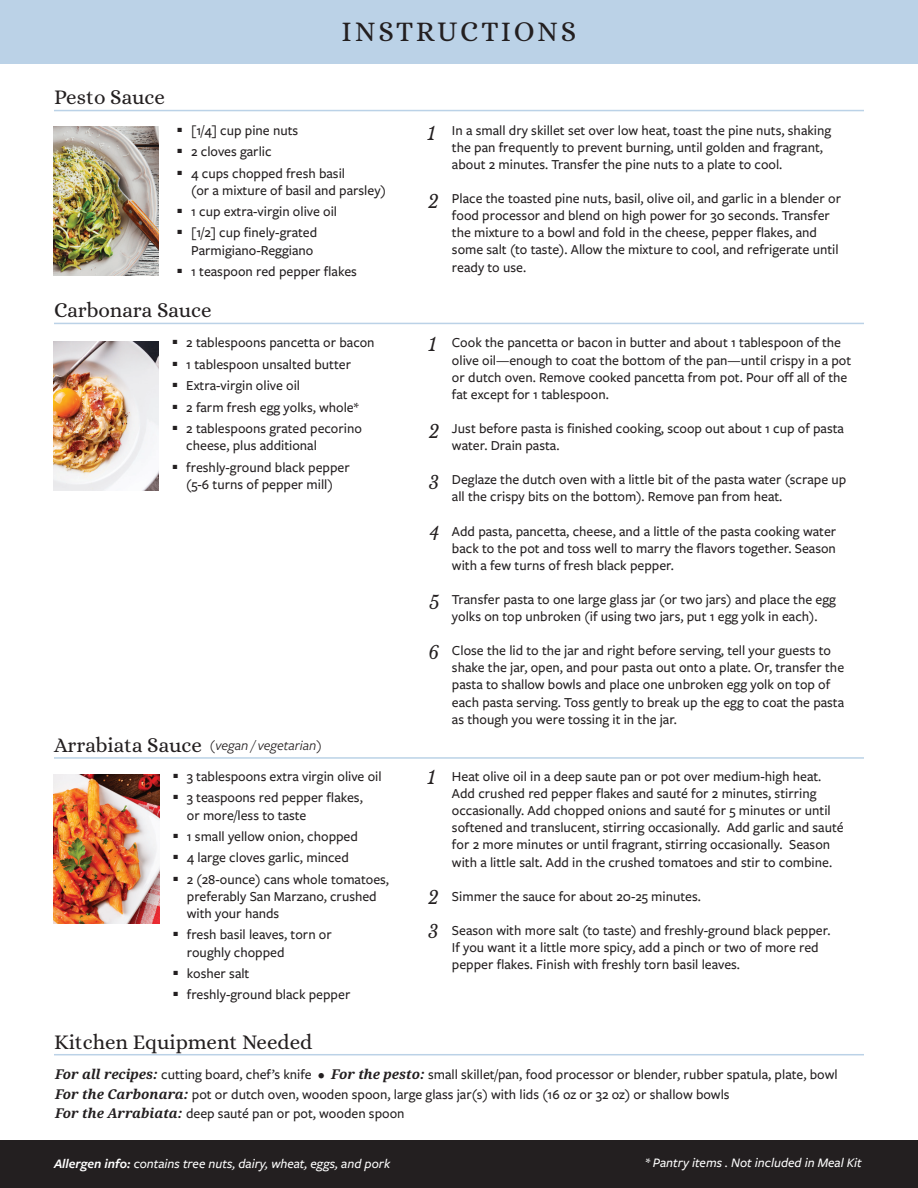
<style>
.page{position:relative;width:918px;height:1188px;background:#fff}
.page>*{position:absolute;margin:0;border:0;box-sizing:border-box;transform-origin:0 0}
.t1{font:28.5px "Alice";letter-spacing:.09em;color:#231f20}
.t2{font:21px "Alice";color:#231f20}
.t3{font:italic 18px/34.2px "Libre Baskerville";color:#231f20;scale:.94 1}
.t4{font:500 14.25px/17.1px "Freight Sans Pro";color:#231f20}
.t5{font:italic 14.25px "Freight Sans Pro";color:#231f20}
.t6{font:italic 500 13.5px "Freight Sans Pro";color:#fff}
.s1{font-family:"Noto Serif";font-weight:700;font-style:italic;font-size:13.5px}
.s2{font-weight:600}
</style>
<div class="page">
<div style="left:0;top:1140px;width:918px;height:48px;background:#231f20"></div>
<div style="left:0;top:0;width:918px;height:64px;background:#bbd2e7"></div>
<hr style="left:54px;top:110px;width:810px;height:1px;background:#bbd2e7">
<hr style="left:54px;top:323px;width:810px;height:1px;background:#bbd2e7">
<hr style="left:54px;top:1054px;width:810px;height:1px;background:#bbd2e7">
<img style="left:53px;top:126px;width:106px;height:149px">
<img style="left:53px;top:342px;width:106px;height:149px">
<hr style="left:54px;top:757px;width:810px;height:2px;background:#bbd2e7">
<img style="left:54px;top:775px;width:105px;height:149px">
<h1 class="t1" style="left:342px;top:17px;width:236px">INSTRUCTIONS</h1>
<h2 class="t2" style="left:54px;top:86px;width:113px">Pesto Sauce</h2>
<p class="t4" style="left:178px;top:121px;width:122px">■ [1/4] cup pine nuts</p>
<p class="t4" style="left:178px;top:142px;width:95px">■ 2 cloves garlic</p>
<p class="t4" style="left:191px;top:164px;width:196px;text-indent:-13px">■ 4 cups chopped fresh basil<br>(or a mixture of basil and parsley)</p>
<p class="t4" style="left:178px;top:202px;width:161px">■ 1 cup extra-virgin olive oil</p>
<p class="t4" style="left:178px;top:224px;width:141px;text-align:right">■ [1/2] cup finely-grated<br>Parmigiano-Reggiano</p>
<p class="t4" style="left:178px;top:262px;width:181px">■ 1 teaspoon red pepper flakes</p>
<p class="t3" style="left:428px;top:117px;width:10px">1</p>
<p class="t3" style="left:428px;top:184px;width:13px">2</p>
<p class="t4" style="left:452px;top:121px;width:381px">In a small dry skillet set over low heat, toast the pine nuts, shaking the pan frequently to prevent burning, until golden and fragrant, about 2 minutes. Transfer the pine nuts to a plate to cool.</p>
<p class="t4" style="left:452px;top:189px;width:391px">Place the toasted pine nuts, basil, olive oil, and garlic in a blender or food processor and blend on high power for 30 seconds. Transfer the mixture to a bowl and fold in the cheese, pepper flakes, and some salt (to taste). Allow the mixture to cool, and refrigerate until ready to use.</p>
<h2 class="t2" style="left:54px;top:299px;width:159px">Carbonara Sauce</h2>
<p class="t4" style="left:173px;top:334px;width:203px">■ 2 tablespoons pancetta or bacon</p>
<p class="t4" style="left:173px;top:355px;width:180px">■ 1 tablespoon unsalted butter</p>
<p class="t4" style="left:173px;top:377px;width:129px">■ Extra-virgin olive oil</p>
<p class="t4" style="left:173px;top:398px;width:187px">■ 2 farm fresh egg yolks, whole*</p>
<p class="t4" style="left:186px;top:419px;width:177px;text-indent:-13px">■ 2 tablespoons grated pecorino cheese, plus additional</p>
<p class="t4" style="left:173px;top:458px;width:179px;text-align:center">■ freshly-ground black pepper (5-6 turns of pepper mill)</p>
<h2 class="t2" style="left:54px;top:734px;width:150px">Arrabiata Sauce</h2>
<p class="t5" style="left:210px;top:736px;width:114px">(vegan / vegetarian)</p>
<p class="t4" style="left:173px;top:767px;width:210px">■ 3 tablespoons extra virgin olive oil</p>
<p class="t4" style="left:187px;top:789px;width:177px;text-indent:-13px">■ 3 teaspoons red pepper flakes, or more/less to taste</p>
<p class="t4" style="left:173px;top:827px;width:186px">■ 1 small yellow onion, chopped</p>
<p class="t4" style="left:173px;top:849px;width:177px">■ 4 large cloves garlic, minced</p>
<p class="t4" style="left:187px;top:870px;width:204px;text-indent:-13px">■ 2 (28-ounce) cans whole tomatoes, preferably San Marzano, crushed with your hands</p>
<p class="t4" style="left:187px;top:926px;width:147px;text-indent:-13px">■ fresh basil leaves, torn or roughly chopped</p>
<p class="t4" style="left:173px;top:964px;width:78px">■ kosher salt</p>
<p class="t4" style="left:173px;top:986px;width:179px">■ freshly-ground black pepper</p>
<h2 class="t2" style="left:54px;top:1030px;width:260px">Kitchen Equipment Needed</h2>
<p class="t3" style="left:428px;top:328px;width:10px">1</p>
<p class="t3" style="left:429px;top:414px;width:13px">2</p>
<p class="t3" style="left:429px;top:466px;width:13px">3</p>
<p class="t3" style="left:430px;top:516px;width:12px">4</p>
<p class="t3" style="left:429px;top:586px;width:12px">5</p>
<p class="t3" style="left:429px;top:636px;width:13px">6</p>
<p class="t4" style="left:452px;top:334px;width:401px">Cook the pancetta or bacon in butter and about 1 tablespoon of the olive oil—enough to coat the bottom of the pan—until crispy in a pot or dutch oven. Remove cooked pancetta from pot. Pour off all of the fat except for 1 tablespoon.</p>
<p class="t4" style="left:452px;top:419px;width:394px">Just before pasta is finished cooking, scoop out about 1 cup of pasta water. Drain pasta.</p>
<p class="t4" style="left:452px;top:471px;width:396px">Deglaze the dutch oven with a little bit of the pasta water (scrape up all the crispy bits on the bottom). Remove pan from heat.</p>
<p class="t4" style="left:452px;top:522px;width:386px;text-align:justify">Add pasta, pancetta, cheese, and a little of the pasta cooking water back to the pot and toss well to marry the flavors together. Season with a few turns of fresh black pepper.</p>
<p class="t4" style="left:452px;top:590px;width:386px">Transfer pasta to one large glass jar (or two jars) and place the egg yolks on top unbroken (if using two jars, put 1 egg yolk in each).</p>
<p class="t4" style="left:452px;top:642px;width:394px">Close the lid to the jar and right before serving, tell your guests to shake the jar, open, and pour pasta out onto a plate. Or, transfer the pasta to shallow bowls and place one unbroken egg yolk on top of each pasta serving. Toss gently to break up the egg to coat the pasta as though you were tossing it in the jar.</p>
<p class="t3" style="left:428px;top:761px;width:10px">1</p>
<p class="t3" style="left:428px;top:880px;width:13px">2<br>3</p>
<p class="t4" style="left:452px;top:767px;width:393px">Heat olive oil in a deep saute pan or pot over medium-high heat.<br>Add crushed red pepper flakes and sauté for 2 minutes, stirring occasionally. Add chopped onions and sauté for 5 minutes or until softened and translucent, stirring occasionally. Add garlic and sauté for 2 more minutes or until fragrant, stirring occasionally. Season with a little salt. Add in the crushed tomatoes and stir to combine.</p>
<p class="t4" style="left:452px;top:887px;width:251px">Simmer the sauce for about 20-25 minutes.</p>
<p class="t4" style="left:452px;top:921px;width:380px">Season with more salt (to taste) and freshly-ground black pepper.<br>If you want it a little more spicy, add a pinch or two of more red pepper flakes. Finish with freshly torn basil leaves.</p>
<p class="t4" style="left:55px;top:1064px;width:784px;line-height:19.5px"><span class="s1">For all recipes:</span> cutting board, chef’s knife • <span class="s1">For the pesto:</span> small skillet/pan, food processor or blender, rubber spatula, plate, bowl<br><span class="s1">For the Carbonara:</span> pot or dutch oven, wooden spoon, large glass jar(s) with lids (16 oz or 32 oz) or shallow bowls<br><span class="s1">For the Arrabiata:</span> deep sauté pan or pot, wooden spoon</p>
<p class="t6" style="left:54px;top:1154px;width:338px"><span class="s2">Allergen info:</span> contains tree nuts, dairy, wheat, eggs, and pork</p>
<p class="t6" style="left:645px;top:1154px;width:218px">* Pantry items . Not included in Meal Kit</p>
</div>
